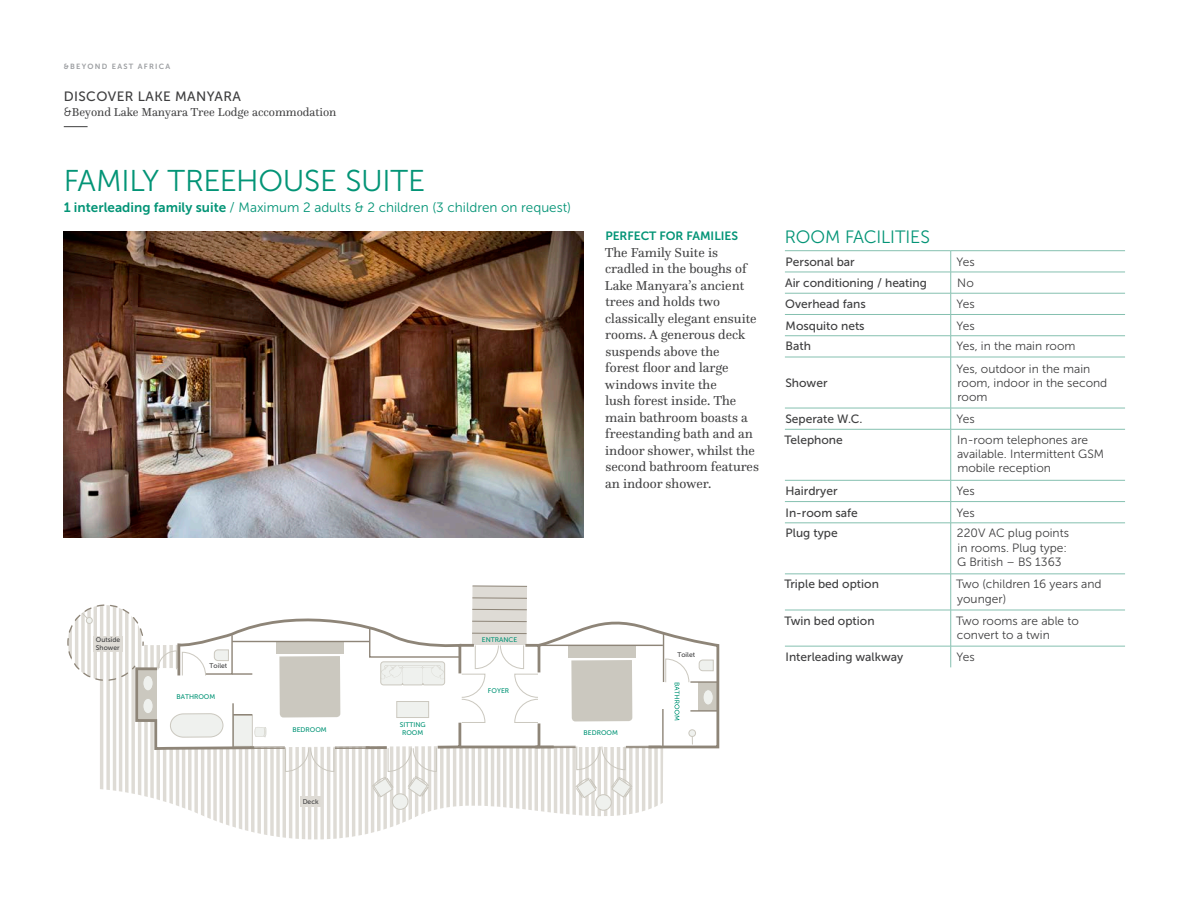
<style>
.page{position:relative;width:1188px;height:918px;background:#fff}
.page>*{position:absolute;margin:0;border:0;box-sizing:border-box;transform-origin:0 0}
.Directory_Heading{font:30px "Museo Sans 300";letter-spacing:-.01em;color:#039476}
.Sidebar_Heading_12{font:17.85px "Museo Sans 300";letter-spacing:-.01em;color:#039476}
.Sidebar_sub-head_2{font:13.5px/16.5px "Questa";color:#3e3e3f}
.t1{font:13.5px "Museo Sans 300";color:#039476}
.Sidebar_Heading{font:13.5px "Museo Sans 500";letter-spacing:.03em;color:#3e3e3f}
.Sidebar_body{font:12px/14.2px "Museo Sans 300";color:#3e3e3f}
.Sidebar_body-2{font:12px "Museo Sans 500";color:#3e3e3f}
.Sidebar_Heading-2{font:12px "Questa";color:#3e3e3f}
.Sidebar_sub-head_2-2{font:12px "Museo Sans 700";color:#039476}
.t2{font:7.5px "Museo Sans 700";letter-spacing:.17em;color:#9d9fa2}
.t3{font:6.75px/8.1px "Museo Sans 500";color:#039476;text-align:center}
.t4{font:6.75px/8.1px "Museo Sans 500";letter-spacing:-.01em;color:#3e3e3f}
.s1{font-family:"Museo Sans 300"}
.s2{font-family:"Museo Sans 700"}
</style>
<div class="page">
<img style="left:64px;top:231px;width:519px;height:306px">
<svg style="left:64px;top:126px;width:24px;height:1px"></svg>
<hr style="left:785px;top:250px;width:166px;height:1px;background:#85c0b0">
<hr style="left:785px;top:272px;width:166px;height:1px;background:#85c0b0">
<hr style="left:785px;top:293px;width:166px;height:1px;background:#85c0b0">
<hr style="left:785px;top:314px;width:166px;height:1px;background:#85c0b0">
<hr style="left:951px;top:250px;width:174px;height:1px;background:#85c0b0">
<hr style="left:951px;top:272px;width:174px;height:1px;background:#85c0b0">
<hr style="left:951px;top:293px;width:174px;height:1px;background:#85c0b0">
<hr style="left:951px;top:314px;width:174px;height:1px;background:#85c0b0">
<hr style="left:785px;top:335px;width:166px;height:1px;background:#85c0b0">
<svg style="left:950px;top:251px;width:1px;height:106px"></svg>
<hr style="left:951px;top:335px;width:174px;height:1px;background:#85c0b0">
<hr style="left:785px;top:357px;width:166px;height:1px;background:#85c0b0">
<hr style="left:785px;top:408px;width:166px;height:1px;background:#85c0b0">
<hr style="left:950px;top:357px;width:1px;height:51px;background:#85c0b0">
<svg style="left:950px;top:408px;width:1px;height:21px"></svg>
<hr style="left:951px;top:357px;width:174px;height:1px;background:#85c0b0">
<hr style="left:951px;top:408px;width:174px;height:1px;background:#85c0b0">
<hr style="left:785px;top:429px;width:166px;height:1px;background:#85c0b0">
<hr style="left:950px;top:429px;width:1px;height:51px;background:#85c0b0">
<hr style="left:951px;top:429px;width:174px;height:1px;background:#85c0b0">
<hr style="left:785px;top:480px;width:166px;height:1px;background:#85c0b0">
<hr style="left:785px;top:501px;width:166px;height:1px;background:#85c0b0">
<svg style="left:950px;top:480px;width:1px;height:43px"></svg>
<hr style="left:951px;top:480px;width:174px;height:1px;background:#85c0b0">
<hr style="left:951px;top:501px;width:174px;height:1px;background:#85c0b0">
<hr style="left:785px;top:523px;width:166px;height:1px;background:#85c0b0">
<hr style="left:785px;top:574px;width:166px;height:1px;background:#85c0b0">
<hr style="left:950px;top:523px;width:1px;height:51px;background:#85c0b0">
<hr style="left:950px;top:574px;width:1px;height:36px;background:#85c0b0">
<hr style="left:951px;top:523px;width:174px;height:1px;background:#85c0b0">
<hr style="left:951px;top:574px;width:174px;height:1px;background:#85c0b0">
<hr style="left:785px;top:610px;width:166px;height:1px;background:#85c0b0">
<hr style="left:950px;top:610px;width:1px;height:36px;background:#85c0b0">
<hr style="left:951px;top:610px;width:174px;height:1px;background:#85c0b0">
<hr style="left:785px;top:646px;width:166px;height:1px;background:#85c0b0">
<svg style="left:950px;top:646px;width:1px;height:21px"></svg>
<hr style="left:951px;top:646px;width:174px;height:1px;background:#85c0b0">
<svg style="left:157px;top:799px;width:506px;height:41px"></svg>
<div style="left:392px;top:794px;width:16px;height:15px;background:#eff1ee;border-radius:50%"></div>
<div style="left:392px;top:794px;width:16px;height:16px;border:1px solid #cbc8bf;border-radius:50%"></div>
<div style="left:301px;top:796px;width:20px;height:10px;background:#dedbd5"></div>
<div style="left:596px;top:795px;width:15px;height:15px;background:#eff1ee;border-radius:50%"></div>
<div style="left:596px;top:794px;width:15px;height:16px;border:1px solid #cbc8bf;border-radius:50%"></div>
<svg style="left:67px;top:586px;width:653px;height:213px"></svg>
<p class="t2" style="left:64px;top:63px;width:108px">&amp;BEYOND EAST AFRICA</p>
<p class="Sidebar_Heading" style="left:64px;top:89px;width:179px">DISCOVER LAKE MANYARA</p>
<p class="Sidebar_Heading-2" style="left:64px;top:105px;width:274px"><span class="s1">&amp;</span>Beyond Lake Manyara Tree Lodge accommodation</p>
<p class="Directory_Heading" style="left:64px;top:164px;width:363px">FAMILY TREEHOUSE SUITE</p>
<p class="t1" style="left:64px;top:200px;width:509px"><span class="s2">1 interleading family suite</span> / Maximum 2 adults &amp; 2 children (3 children on request)</p>
<p class="Sidebar_sub-head_2-2" style="left:605px;top:229px;width:134px">PERFECT FOR FAMILIES</p>
<p class="Sidebar_sub-head_2" style="left:605px;top:244px;width:156px">The Family Suite is cradled in the boughs of<br>Lake Manyara’s ancient trees and holds two classically elegant ensuite rooms. A generous deck suspends above the<br>forest floor and large windows invite the<br>lush forest inside. The main bathroom boasts a freestanding bath and an indoor shower, whilst the second bathroom features an indoor shower.</p>
<p class="t4" style="left:96px;top:635px;width:26px">Outside<br>Shower</p>
<p class="t4" style="left:209px;top:662px;width:19px">Toilet</p>
<p class="t3" style="left:176px;top:693px;width:40px">BATHROOM</p>
<p class="t3" style="left:292px;top:726px;width:36px">BEDROOM</p>
<p class="t4" style="left:303px;top:798px;width:17px;rotate:-1deg">Deck</p>
<p class="t3" style="left:400px;top:721px;width:27px">SITTING<br>ROOM</p>
<p class="t3" style="left:482px;top:636px;width:37px">ENTRANCE</p>
<p class="t3" style="left:488px;top:687px;width:23px">FOYER</p>
<p class="t3" style="left:584px;top:729px;width:36px">BEDROOM</p>
<p class="t4" style="left:677px;top:651px;width:19px">Toilet</p>
<p class="Sidebar_Heading_12" style="left:785px;top:228px;width:147px">ROOM FACILITIES</p>
<p class="Sidebar_body-2" style="left:786px;top:255px;width:71px">Personal bar</p>
<p class="Sidebar_body" style="left:957px;top:255px;width:20px">Yes</p>
<p class="Sidebar_body-2" style="left:785px;top:276px;width:143px">Air conditioning / heating</p>
<p class="Sidebar_body" style="left:957px;top:276px;width:18px">No</p>
<p class="Sidebar_body-2" style="left:785px;top:298px;width:82px">Overhead fans</p>
<p class="Sidebar_body" style="left:957px;top:297px;width:20px">Yes</p>
<p class="Sidebar_body-2" style="left:786px;top:319px;width:81px">Mosquito nets</p>
<p class="Sidebar_body" style="left:957px;top:318px;width:20px">Yes</p>
<p class="Sidebar_body-2" style="left:786px;top:340px;width:27px">Bath</p>
<p class="Sidebar_body" style="left:957px;top:339px;width:120px">Yes, in the main room</p>
<p class="Sidebar_body-2" style="left:785px;top:376px;width:44px">Shower</p>
<p class="Sidebar_body" style="left:957px;top:362px;width:152px">Yes, outdoor in the main room, indoor in the second room</p>
<p class="Sidebar_body-2" style="left:785px;top:412px;width:79px">Seperate W.C.</p>
<p class="Sidebar_body" style="left:957px;top:412px;width:20px">Yes</p>
<p class="Sidebar_body-2" style="left:784px;top:433px;width:60px">Telephone</p>
<p class="Sidebar_body" style="left:957px;top:433px;width:149px">In-room telephones are available. Intermittent GSM mobile reception</p>
<p class="Sidebar_body-2" style="left:786px;top:485px;width:53px">Hairdryer</p>
<p class="Sidebar_body" style="left:957px;top:484px;width:20px">Yes</p>
<p class="Sidebar_body-2" style="left:786px;top:506px;width:74px">In-room safe</p>
<p class="Sidebar_body" style="left:957px;top:506px;width:20px">Yes</p>
<p class="Sidebar_body-2" style="left:786px;top:527px;width:54px">Plug type</p>
<p class="Sidebar_body" style="left:957px;top:526px;width:114px">220V AC plug points in rooms. Plug type:<br>G British – BS 1363</p>
<p class="Sidebar_body-2" style="left:784px;top:578px;width:96px">Triple bed option</p>
<p class="Sidebar_body" style="left:956px;top:577px;width:147px">Two (children 16 years and younger)</p>
<p class="Sidebar_body-2" style="left:784px;top:614px;width:92px">Twin bed option</p>
<p class="Sidebar_body" style="left:956px;top:613px;width:124px">Two rooms are able to convert to a twin</p>
<p class="Sidebar_body-2" style="left:786px;top:650px;width:119px">Interleading walkway</p>
<p class="Sidebar_body" style="left:957px;top:650px;width:20px">Yes</p>
</div>
